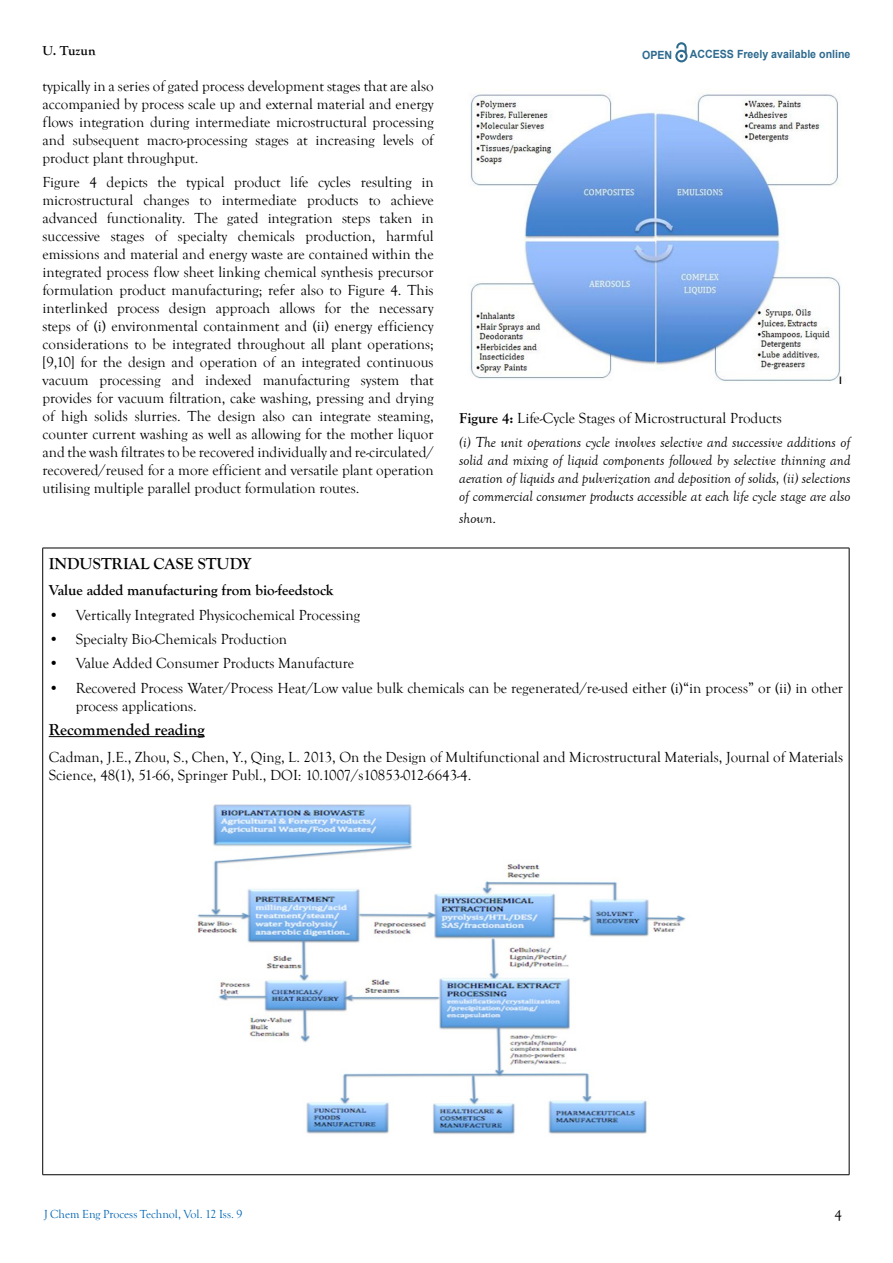
<style>
.page{position:relative;width:893px;height:1263px;background:#fff}
.page>*{position:absolute;margin:0;border:0;box-sizing:border-box;transform-origin:0 0}
.t1{font:700 16.5px "Goudy Old Style T";color:#000}
.t2{font:15px/18px "Goudy Old Style T";color:#000;text-align:justify}
.t3{font:italic 15px/18px "Goudy Old Style T";color:#000}
.t4{font:700 15px "Goudy Old Style T";color:#000}
.t5{font:700 13.5px "Goudy Old Style T";color:#000}
.t6{font:12px "Goudy Old Style T";color:#0065b3}
.t7{font:700 11.25px "Arial";color:#2d6a8e;scale:.94 1}
.s1{font-weight:700;font-style:normal}
.s2{font-style:normal}
</style>
<div class="page">
<svg style="left:675px;top:43px;width:12px;height:19px"></svg>
<img style="left:470px;top:94px;width:372px;height:289px">
<hr style="left:43px;top:548px;width:806px;height:1px;background:#000">
<hr style="left:42px;top:548px;width:1px;height:626px;background:#000">
<hr style="left:849px;top:548px;width:1px;height:626px;background:#000">
<hr style="left:43px;top:1174px;width:806px;height:1px;background:#000">
<hr style="left:49px;top:736px;width:156px;height:1px;background:#000">
<img style="left:197px;top:804px;width:489px;height:330px">
<p class="t5" style="left:43px;top:43px;width:55px">U. Tuzun</p>
<p class="t7" style="left:642px;top:47px;width:34px">OPEN</p>
<p class="t7" style="left:690px;top:46px;width:172px">ACCESS Freely available online</p>
<p class="t2" style="left:43px;top:77px;width:393px">typically in a series of gated process development stages that are also accompanied by process scale up and external material and energy flows integration during intermediate microstructural processing and subsequent macro-processing stages at increasing levels of product plant throughput.</p>
<p class="t2" style="left:43px;top:173px;width:393px">Figure 4 depicts the typical product life cycles resulting in microstructural changes to intermediate products to achieve advanced functionality. The gated integration steps taken in successive stages of specialty chemicals production, harmful emissions and material and energy waste are contained within the integrated process flow sheet linking chemical synthesis precursor formulation product manufacturing; refer also to Figure 4. This interlinked process design approach allows for the necessary steps of (i) environmental containment and (ii) energy efficiency considerations to be integrated throughout all plant operations; [9,10] for the design and operation of an integrated continuous vacuum processing and indexed manufacturing system that provides for vacuum filtration, cake washing, pressing and drying of high solids slurries. The design also can integrate steaming, counter current washing as well as allowing for the mother liquor and the wash filtrates to be recovered individually and re-circulated/ recovered/reused for a more efficient and versatile plant operation utilising multiple parallel product formulation routes.</p>
<p class="t3" style="left:459px;top:406px;width:393px;line-height:24.3px"><span class="s1">Figure 4:</span> <span class="s2">Life-Cycle Stages of Microstructural Products<br></span>(i) The unit operations cycle involves selective and successive additions of</p>
<p class="t3" style="left:459px;top:452px;width:393px;text-align:justify">solid and mixing of liquid components followed by selective thinning and aeration of liquids and pulverization and deposition of solids, (ii) selections of commercial consumer products accessible at each life cycle stage are also</p>
<p class="t3" style="left:459px;top:510px;width:38px">shown<span class="s2">.</span></p>
<p class="t1" style="left:49px;top:554px;width:205px">INDUSTRIAL CASE STUDY</p>
<p class="t4" style="left:49px;top:582px;width:286px">Value added manufacturing from bio-feedstock</p>
<p class="t2" style="left:49px;top:606px;width:313px">• Vertically Integrated Physicochemical Processing</p>
<p class="t2" style="left:49px;top:630px;width:240px">• Specialty Bio-Chemicals Production</p>
<p class="t2" style="left:49px;top:655px;width:307px">• Value Added Consumer Products Manufacture</p>
<p class="t2" style="left:76px;top:679px;width:769px;text-indent:-27px">• Recovered Process Water/Process Heat/Low value bulk chemicals can be regenerated/re-used either (i)“in process” or (ii) in other process applications.</p>
<p class="t1" style="left:49px;top:720px;width:157px">Recommended reading</p>
<p class="t2" style="left:49px;top:748px;width:796px">Cadman, J.E., Zhou, S., Chen, Y., Qing, L. 2013, On the Design of Multifunctional and Microstructural Materials, Journal of Materials<br>Science, 48(1), 51-66, Springer Publ., DOI: 10.1007/s10853-012-6643-4.</p>
<p class="t6" style="left:44px;top:1207px;width:200px">J Chem Eng Process Technol, Vol. 12 Iss. 9</p>
<p class="t2" style="left:834px;top:1207px;width:9px">4</p>
</div>
